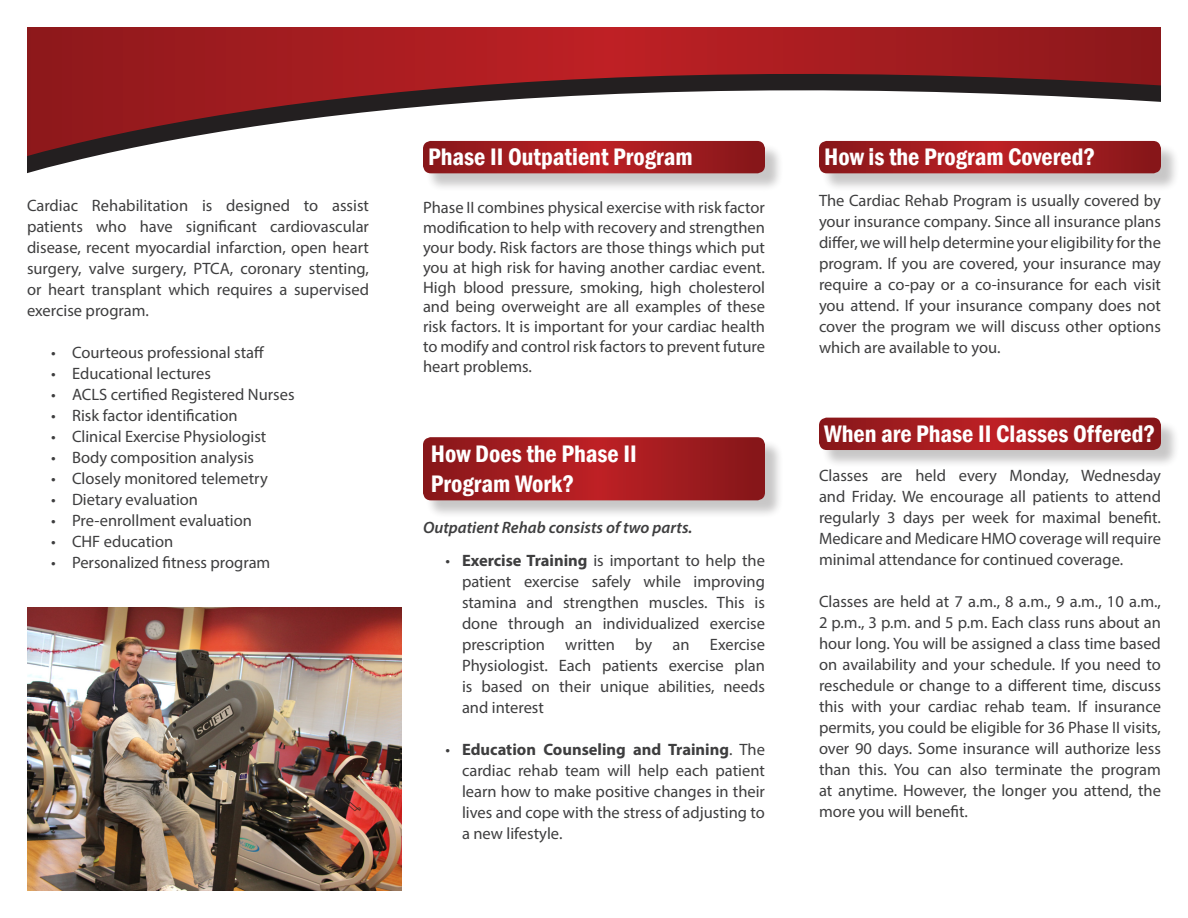
<style>
.page{position:relative;width:1188px;height:918px;background:#fff}
.page>*{position:absolute;margin:0;border:0;box-sizing:border-box;transform-origin:0 0}
.t1{font:600 condensed 24.6px/29.5px "Franklin Gothic";color:#fff}
.t2{font:16.5px/21px "Myriad Pro";color:#3e3e3f;text-align:justify}
.t3{font:italic 600 16.5px "Myriad Pro";color:#3e3e3f}
.s1{font-weight:700}
</style>
<div class="page">
<svg style="left:27px;top:27px;width:1134px;height:147px"></svg>
<div style="left:425px;top:440px;width:359px;height:79px;background:#231f20;opacity:.25"></div>
<svg style="left:423px;top:437px;width:342px;height:63px;background:#a11c20"></svg>
<div style="left:425px;top:143px;width:359px;height:49px;background:#231f20;opacity:.25"></div>
<svg style="left:423px;top:141px;width:342px;height:32px;background:#a11c1f"></svg>
<div style="left:821px;top:143px;width:359px;height:49px;background:#231f20;opacity:.25"></div>
<svg style="left:819px;top:141px;width:342px;height:32px;background:#a11c1f"></svg>
<div style="left:821px;top:420px;width:359px;height:49px;background:#231f20;opacity:.25"></div>
<svg style="left:819px;top:418px;width:342px;height:32px;background:#a11c1f"></svg>
<img style="left:27px;top:607px;width:375px;height:284px">
<p class="t2" style="left:27px;top:194px;width:344px">Cardiac Rehabilitation is designed to assist patients who have significant cardiovascular disease, recent myocardial infarction, open heart surgery, valve surgery, PTCA, coronary stenting, or heart transplant which requires a supervised exercise program.</p>
<p class="t2" style="left:51px;top:341px;width:215px">• Courteous professional staff</p>
<p class="t2" style="left:51px;top:362px;width:161px">• Educational lectures</p>
<p class="t2" style="left:51px;top:383px;width:245px">• ACLS certified Registered Nurses</p>
<p class="t2" style="left:51px;top:404px;width:188px">• Risk factor identification</p>
<p class="t2" style="left:51px;top:425px;width:217px">• Clinical Exercise Physiologist</p>
<p class="t2" style="left:51px;top:446px;width:205px">• Body composition analysis</p>
<p class="t2" style="left:51px;top:467px;width:218px">• Closely monitored telemetry</p>
<p class="t2" style="left:51px;top:488px;width:149px">• Dietary evaluation</p>
<p class="t2" style="left:51px;top:509px;width:202px">• Pre-enrollment evaluation</p>
<p class="t2" style="left:51px;top:530px;width:124px">• CHF education</p>
<p class="t2" style="left:51px;top:551px;width:221px">• Personalized fitness program</p>
<p class="t1" style="left:428px;top:142px;width:266px">Phase II Outpatient Program</p>
<p class="t1" style="left:824px;top:142px;width:273px">How is the Program Covered?</p>
<p class="t2" style="left:819px;top:189px;width:344px">The Cardiac Rehab Program is usually covered by your insurance company. Since all insurance plans differ, we will help determine your eligibility for the program. If you are covered, your insurance may require a co-pay or a co-insurance for each visit you attend. If your insurance company does not cover the program we will discuss other options which are available to you.</p>
<p class="t2" style="left:423px;top:198px;width:344px;line-height:19.8px">Phase II combines physical exercise with risk factor modification to help with recovery and strengthen your body. Risk factors are those things which put you at high risk for having another cardiac event.<br>High blood pressure, smoking, high cholesterol and being overweight are all examples of these risk factors. It is important for your cardiac health to modify and control risk factors to prevent future heart problems.</p>
<p class="t1" style="left:431px;top:439px;width:207px">How Does the Phase II<br>Program Work?</p>
<p class="t3" style="left:423px;top:517px;width:271px">Outpatient Rehab consists of two parts.</p>
<p class="t2" style="left:462px;top:549px;width:305px;text-indent:-16px">• <span class="s1">Exercise Training</span> is important to help the patient exercise safely while improving stamina and strengthen muscles. This is done through an individualized exercise prescription written by an Exercise Physiologist. Each patients exercise plan is based on their unique abilities, needs and interest</p>
<p class="t2" style="left:462px;top:738px;width:305px;text-indent:-16px">• <span class="s1">Education Counseling and Training</span>. The cardiac rehab team will help each patient learn how to make positive changes in their lives and cope with the stress of adjusting to a new lifestyle.</p>
<p class="t1" style="left:824px;top:419px;width:333px">When are Phase II Classes Offered?</p>
<p class="t2" style="left:819px;top:464px;width:344px">Classes are held every Monday, Wednesday and Friday. We encourage all patients to attend regularly 3 days per week for maximal benefit.<br>Medicare and Medicare HMO coverage will require minimal attendance for continued coverage.</p>
<p class="t2" style="left:819px;top:590px;width:344px">Classes are held at 7 a.m., 8 a.m., 9 a.m., 10 a.m., 2 p.m., 3 p.m. and 5 p.m. Each class runs about an hour long. You will be assigned a class time based on availability and your schedule. If you need to reschedule or change to a different time, discuss this with your cardiac rehab team. If insurance permits, you could be eligible for 36 Phase II visits, over 90 days. Some insurance will authorize less than this. You can also terminate the program at anytime. However, the longer you attend, the more you will benefit.</p>
</div>
